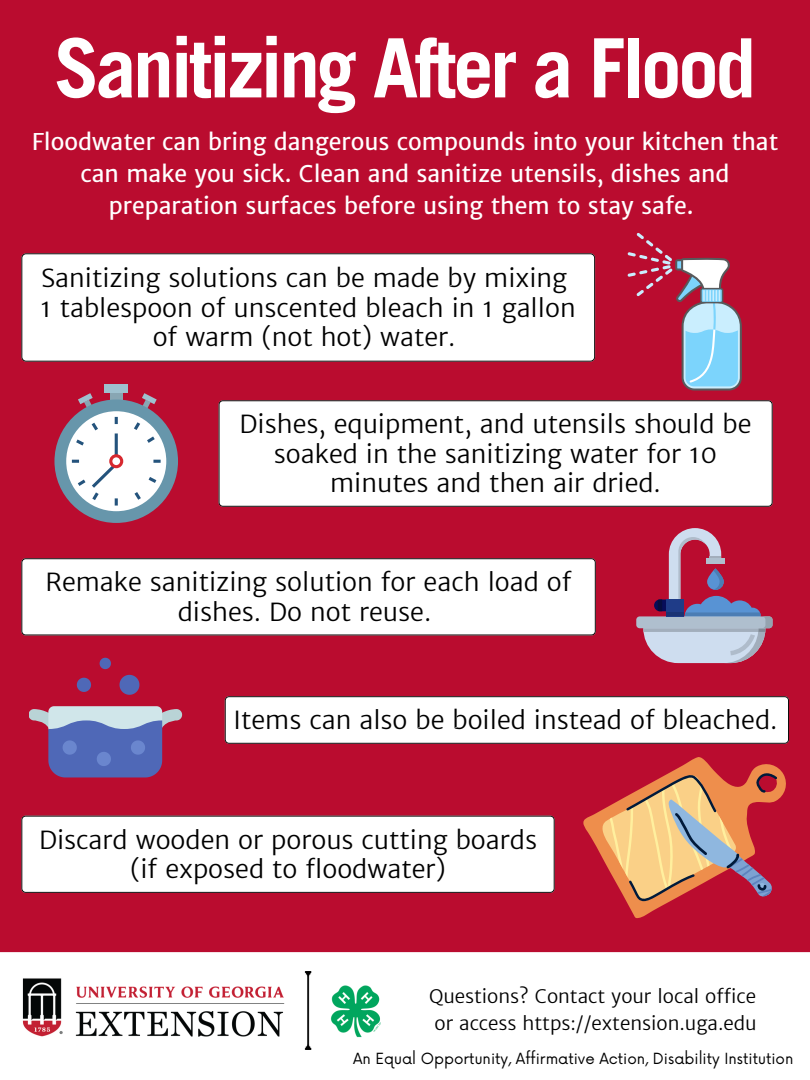
<style>
.page{position:relative;width:810px;height:1080px;background:#ba0c2f}
.page>*{position:absolute;margin:0;border:0;box-sizing:border-box;transform-origin:0 0}
.t1{font:700 81.88px "Trade Gothic LT Std";letter-spacing:-.045em;color:#fff}
.t2{font:300 25px/29.5px "Merriweather Sans";color:#000;text-align:center}
.t3{font:300 24.94px/29.5px "Merriweather Sans";color:#000;text-align:center}
.t4{font:23.12px/32.4px "Merriweather Sans";color:#fff;text-align:center}
.t5{font:300 18.75px/27.2px "Merriweather Sans";color:#000}
.t6{font:15px "Now";color:#000}
</style>
<div class="page">
<div style="left:21px;top:253px;width:574px;height:109px;background:#fff"></div>
<div style="left:219px;top:400px;width:554px;height:107px;background:#fff"></div>
<div style="left:21px;top:558px;width:575px;height:77px;background:#fff"></div>
<svg style="left:225px;top:696px;width:564px;height:48px;background:#f3f2f2"></svg>
<svg style="left:120px;top:675px;width:19px;height:20px"></svg>
<svg style="left:77px;top:678px;width:14px;height:14px"></svg>
<svg style="left:100px;top:658px;width:11px;height:11px"></svg>
<svg style="left:29px;top:706px;width:153px;height:71px"></svg>
<svg style="left:628px;top:233px;width:114px;height:158px"></svg>
<svg style="left:142px;top:393px;width:15px;height:16px"></svg>
<svg style="left:78px;top:393px;width:15px;height:16px"></svg>
<div style="left:110px;top:393px;width:13px;height:13px;background:#88a6b3"></div>
<div style="left:54px;top:400px;width:124px;height:123px;background:#6796ab;border-radius:50%"></div>
<div style="left:66px;top:411px;width:100px;height:100px;background:#fff;border-radius:50%"></div>
<svg style="left:115px;top:417px;width:3px;height:7px"></svg>
<svg style="left:153px;top:460px;width:8px;height:3px"></svg>
<svg style="left:134px;top:419px;width:24px;height:24px"></svg>
<svg style="left:134px;top:477px;width:26px;height:26px"></svg>
<svg style="left:73px;top:419px;width:25px;height:27px"></svg>
<hr style="left:115px;top:433px;width:3px;height:23px;background:#24537c">
<svg style="left:72px;top:460px;width:46px;height:46px"></svg>
<div style="left:109px;top:454px;width:14px;height:14px;border:3px solid #d7282f;border-radius:50%"></div>
<div style="left:105px;top:384px;width:23px;height:9px;background:#9ec1cf"></div>
<div style="left:636px;top:616px;width:137px;height:12px;background:#afbfce;border-radius:3px"></div>
<svg style="left:643px;top:528px;width:130px;height:135px"></svg>
<hr style="left:666px;top:612px;width:18px;height:4px;background:#1a3374">
<div style="left:21px;top:816px;width:534px;height:77px;background:#fff"></div>
<div style="left:0;top:952px;width:810px;height:128px;background:#fff"></div>
<svg style="left:583px;top:757px;width:203px;height:161px"></svg>
<img style="left:22px;top:971px;width:359px;height:78px">
<h1 class="t1" style="left:54px;top:38px;width:704px">Sanitizing After a Flood</h1>
<p class="t4" style="left:32px;top:125px;width:748px">Floodwater can bring dangerous compounds into your kitchen that can make you sick. Clean and sanitize utensils, dishes and preparation surfaces before using them to stay safe.</p>
<p class="t3" style="left:41px;top:264px;width:537px">Sanitizing solutions can be made by mixing<br>1 tablespoon of unscented bleach in 1 gallon of warm (not hot) water.</p>
<p class="t2" style="left:240px;top:410px;width:513px">Dishes, equipment, and utensils should be soaked in the sanitizing water for 10 minutes and then air dried.</p>
<p class="t2" style="left:45px;top:567px;width:528px">Remake sanitizing solution for each load of dishes. Do not reuse.</p>
<p class="t2" style="left:234px;top:705px;width:545px">Items can also be boiled instead of bleached.</p>
<p class="t2" style="left:39px;top:825px;width:500px">Discard wooden or porous cutting boards (if exposed to floodwater)</p>
<p class="t5" style="left:429px;top:983px;width:329px">Questions? Contact your local office or access https://extension.uga.edu</p>
<p class="t6" style="left:353px;top:1050px;width:442px">An Equal Opportunity, Affirmative Action, Disability Institution</p>
</div>
